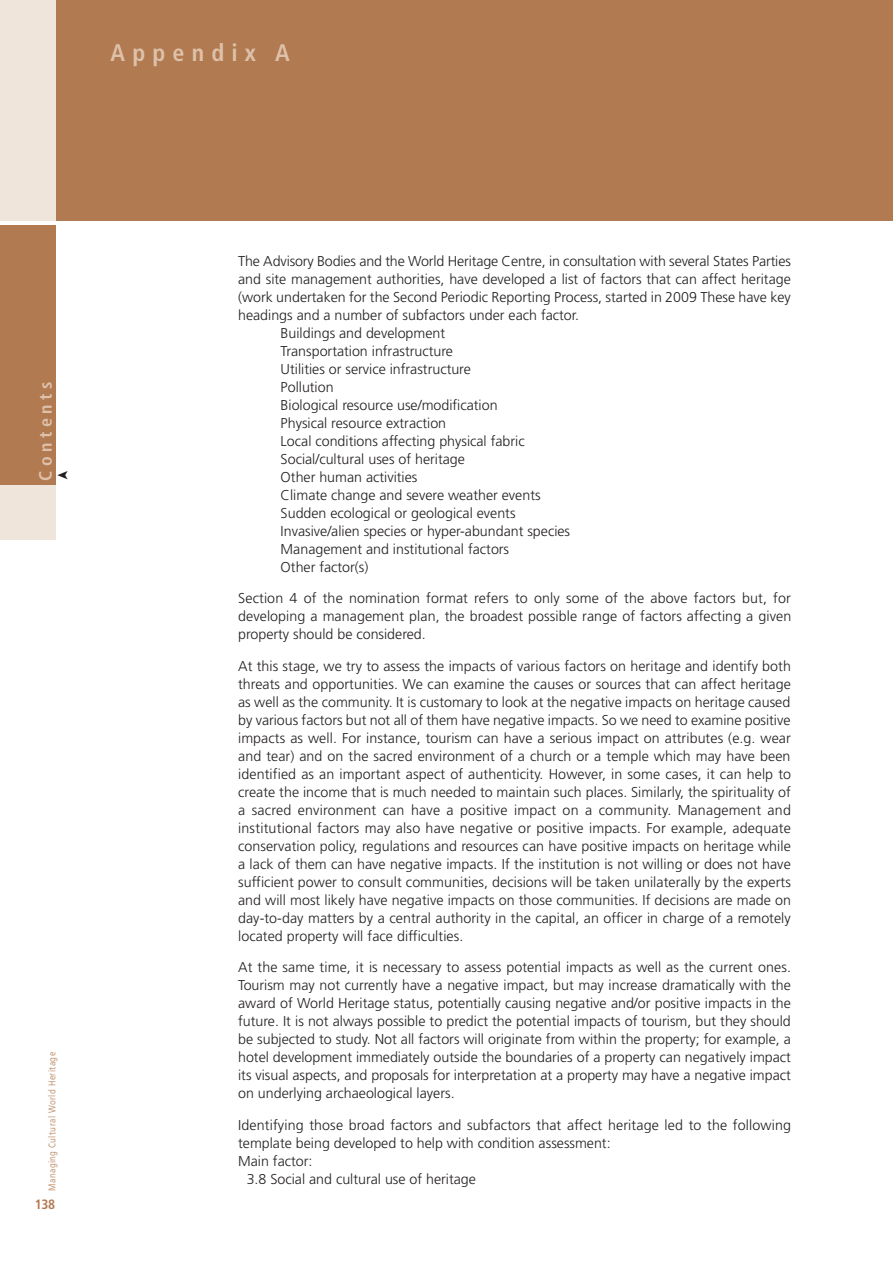
<style>
.page{position:relative;width:893px;height:1263px;background:#fff}
.page>*{position:absolute;margin:0;border:0;box-sizing:border-box;transform-origin:0 0}
.t1{font:700 condensed 24px "Frutiger";letter-spacing:.3em;color:#ddc1aa}
.t2{font:700 condensed 18px "Frutiger";letter-spacing:.25em;color:#ddc1aa}
.t3{font:300 14.25px/18px "Frutiger";color:#231f20;text-align:justify}
.t4{font:700 condensed 13.5px "Frutiger";color:#b27a50}
.t5{font:9.75px "Frutiger";letter-spacing:.05em;color:#c59a79;scale:.8 1}
</style>
<div class="page">
<div style="left:0;top:485px;width:55px;height:55px;background:#f0e5da"></div>
<div style="left:0;top:225px;width:55px;height:260px;background:#b27a50"></div>
<div style="left:0;top:0;width:893px;height:221px;background:#b27a50"></div>
<div style="left:0;top:0;width:55px;height:221px;background:#f0e5da"></div>
<h1 class="t1" style="left:111px;top:43px;width:181px">Appendix A</h1>
<p class="t2" style="left:38px;top:480px;width:100px;rotate:-90deg">Contents</p>
<p class="t5" style="left:48px;top:1191px;width:175px;rotate:-90deg">Managing Cultural World Heritage</p>
<p class="t4" style="left:35px;top:1199px;width:22px">138</p>
<p class="t3" style="left:238px;top:253px;width:554px">The Advisory Bodies and the World Heritage Centre, in consultation with several States Parties</p>
<p class="t3" style="left:238px;top:271px;width:554px">and site management authorities, have developed a list of factors that can affect heritage</p>
<p class="t3" style="left:238px;top:289px;width:554px">(work undertaken for the Second Periodic Reporting Process, started in 2009 These have key</p>
<p class="t3" style="left:238px;top:307px;width:343px">headings and a number of subfactors under each factor.</p>
<p class="t3" style="left:281px;top:325px;width:166px">Buildings and development</p>
<p class="t3" style="left:281px;top:343px;width:174px">Transportation infrastructure</p>
<p class="t3" style="left:281px;top:361px;width:192px">Utilities or service infrastructure</p>
<p class="t3" style="left:281px;top:379px;width:54px">Pollution</p>
<p class="t3" style="left:281px;top:397px;width:218px">Biological resource use/modification</p>
<p class="t3" style="left:281px;top:415px;width:167px">Physical resource extraction</p>
<p class="t3" style="left:281px;top:433px;width:246px">Local conditions affecting physical fabric</p>
<p class="t3" style="left:281px;top:451px;width:186px">Social/cultural uses of heritage</p>
<p class="t3" style="left:281px;top:469px;width:138px">Other human activities</p>
<p class="t3" style="left:281px;top:487px;width:261px">Climate change and severe weather events</p>
<p class="t3" style="left:281px;top:505px;width:236px">Sudden ecological or geological events</p>
<p class="t3" style="left:281px;top:523px;width:291px">Invasive/alien species or hyper-abundant species</p>
<p class="t3" style="left:281px;top:541px;width:230px">Management and institutional factors</p>
<p class="t3" style="left:281px;top:559px;width:89px">Other factor(s)</p>
<p class="t3" style="left:238px;top:590px;width:555px">Section 4 of the nomination format refers to only some of the above factors but, for developing a management plan, the broadest possible range of factors affecting a given property should be considered.</p>
<p class="t3" style="left:238px;top:658px;width:554px">At this stage, we try to assess the impacts of various factors on heritage and identify both threats and opportunities. We can examine the causes or sources that can affect heritage as well as the community. It is customary to look at the negative impacts on heritage caused by various factors but not all of them have negative impacts. So we need to examine positive impacts as well. For instance, tourism can have a serious impact on attributes (e.g. wear and tear) and on the sacred environment of a church or a temple which may have been identified as an important aspect of authenticity. However, in some cases, it can help to create the income that is much needed to maintain such places. Similarly, the spirituality of a sacred environment can have a positive impact on a community. Management and institutional factors may also have negative or positive impacts. For example, adequate conservation policy, regulations and resources can have positive impacts on heritage while a lack of them can have negative impacts. If the institution is not willing or does not have sufficient power to consult communities, decisions will be taken unilaterally by the experts and will most likely have negative impacts on those communities. If decisions are made on day-to-day matters by a central authority in the capital, an officer in charge of a remotely located property will face difficulties.</p>
<p class="t3" style="left:238px;top:959px;width:554px">At the same time, it is necessary to assess potential impacts as well as the current ones.<br>Tourism may not currently have a negative impact, but may increase dramatically with the award of World Heritage status, potentially causing negative and/or positive impacts in the future. It is not always possible to predict the potential impacts of tourism, but they should be subjected to study. Not all factors will originate from within the property; for example, a hotel development immediately outside the boundaries of a property can negatively impact its visual aspects, and proposals for interpretation at a property may have a negative impact on underlying archaeological layers.</p>
<p class="t3" style="left:238px;top:1117px;width:554px">Identifying those broad factors and subfactors that affect heritage led to the following</p>
<p class="t3" style="left:238px;top:1135px;width:374px">template being developed to help with condition assessment:</p>
<p class="t3" style="left:238px;top:1153px;width:76px">Main factor:</p>
<p class="t3" style="left:247px;top:1171px;width:231px">3.8 Social and cultural use of heritage</p>
</div>
